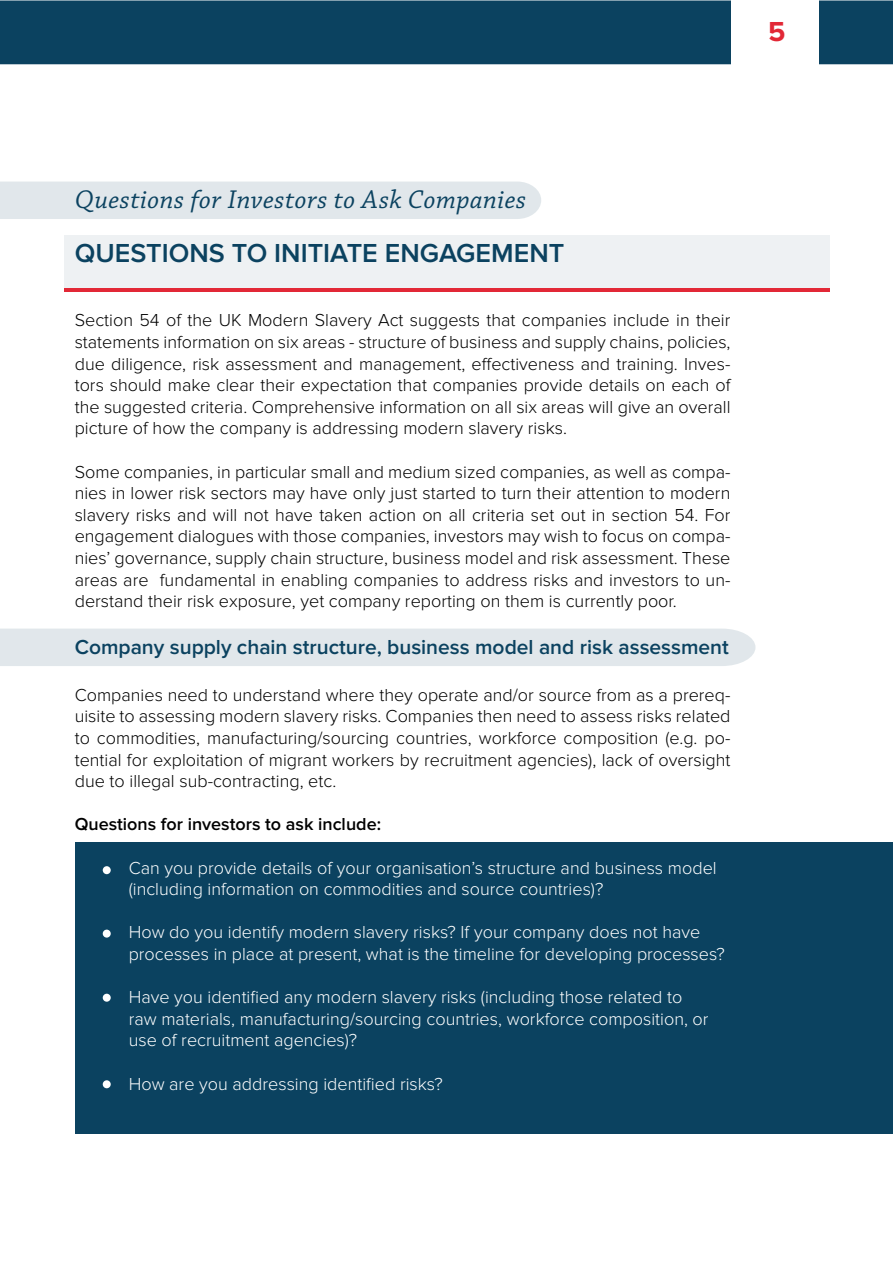
<style>
.page{position:relative;width:893px;height:1263px;background:#fff}
.page>*{position:absolute;margin:0;border:0;box-sizing:border-box;transform-origin:0 0}
.t1{font:700 28.5px "Proxima Nova";color:#e22836}
.t2{font:italic 27px "Chaparral Pro";letter-spacing:.02em;color:#0b4260}
.t3{font:600 27px "Proxima Nova";color:#0b4260}
.t4{font:600 21px "Proxima Nova";color:#0b4260}
.t5{font:300 18px/21.6px "Proxima Nova";color:#000;text-align:justify}
.t6{font:300 18px/21.6px "Proxima Nova";color:#fff}
.t7{font:600 18px "Proxima Nova";color:#000}
</style>
<div class="page">
<div style="left:0;top:629px;width:755px;height:37px;background:#e1e7eb"></div>
<div style="left:0;top:182px;width:541px;height:37px;background:#e1e7eb"></div>
<div style="left:64px;top:236px;width:765px;height:53px;background:#eef1f3"></div>
<hr style="left:64px;top:289px;width:765px;height:3px;background:#e22836">
<div style="left:75px;top:842px;width:818px;height:291px;background:#0b4260"></div>
<div style="left:0;top:0;width:893px;height:64px;background:#0b4260"></div>
<div style="left:731px;top:0;width:88px;height:75px;background:#fff"></div>
<div style="left:103px;top:866px;width:8px;height:8px;background:#fff;border-radius:50%"></div>
<div style="left:103px;top:930px;width:8px;height:8px;background:#fff;border-radius:50%"></div>
<div style="left:103px;top:994px;width:8px;height:8px;background:#fff;border-radius:50%"></div>
<div style="left:103px;top:1080px;width:8px;height:8px;background:#fff;border-radius:50%"></div>
<h1 class="t1" style="left:768px;top:15px;width:19px">5</h1>
<h2 class="t2" style="left:75px;top:184px;width:453px">Questions for Investors to Ask Companies</h2>
<h2 class="t3" style="left:75px;top:237px;width:491px">QUESTIONS TO INITIATE ENGAGEMENT</h2>
<p class="t5" style="left:75px;top:310px;width:657px">Section 54 of the UK Modern Slavery Act suggests that companies include in their statements information on six areas - structure of business and supply chains, policies, due diligence, risk assessment and management, effectiveness and training. Inves&shy;tors should make clear their expectation that companies provide details on each of the suggested criteria. Comprehensive information on all six areas will give an overall picture of how the company is addressing modern slavery risks.</p>
<p class="t5" style="left:75px;top:461px;width:657px">Some companies, in particular small and medium sized companies, as well as compa&shy;nies in lower risk sectors may have only just started to turn their attention to modern slavery risks and will not have taken action on all criteria set out in section 54. For engagement dialogues with those companies, investors may wish to focus on compa&shy;nies’ governance, supply chain structure, business model and risk assessment. These areas are fundamental in enabling companies to address risks and investors to un&shy;derstand their risk exposure, yet company reporting on them is currently poor.</p>
<p class="t4" style="left:75px;top:635px;width:656px">Company supply chain structure, business model and risk assessment</p>
<p class="t5" style="left:75px;top:684px;width:657px">Companies need to understand where they operate and/or source from as a prereq&shy;uisite to assessing modern slavery risks. Companies then need to assess risks related to commodities, manufacturing/sourcing countries, workforce composition (e.g. po&shy;tential for exploitation of migrant workers by recruitment agencies), lack of oversight due to illegal sub-contracting, etc.</p>
<p class="t7" style="left:75px;top:814px;width:308px">Questions for investors to ask include:</p>
<p class="t6" style="left:129px;top:857px;width:589px">Can you provide details of your organisation’s structure and business model (including information on commodities and source countries)?</p>
<p class="t6" style="left:129px;top:922px;width:598px">How do you identify modern slavery risks? If your company does not have processes in place at present, what is the timeline for developing processes?</p>
<p class="t6" style="left:129px;top:987px;width:581px">Have you identified any modern slavery risks (including those related to raw materials, manufacturing/sourcing countries, workforce composition, or use of recruitment agencies)?</p>
<p class="t6" style="left:129px;top:1073px;width:316px">How are you addressing identified risks?</p>
</div>
